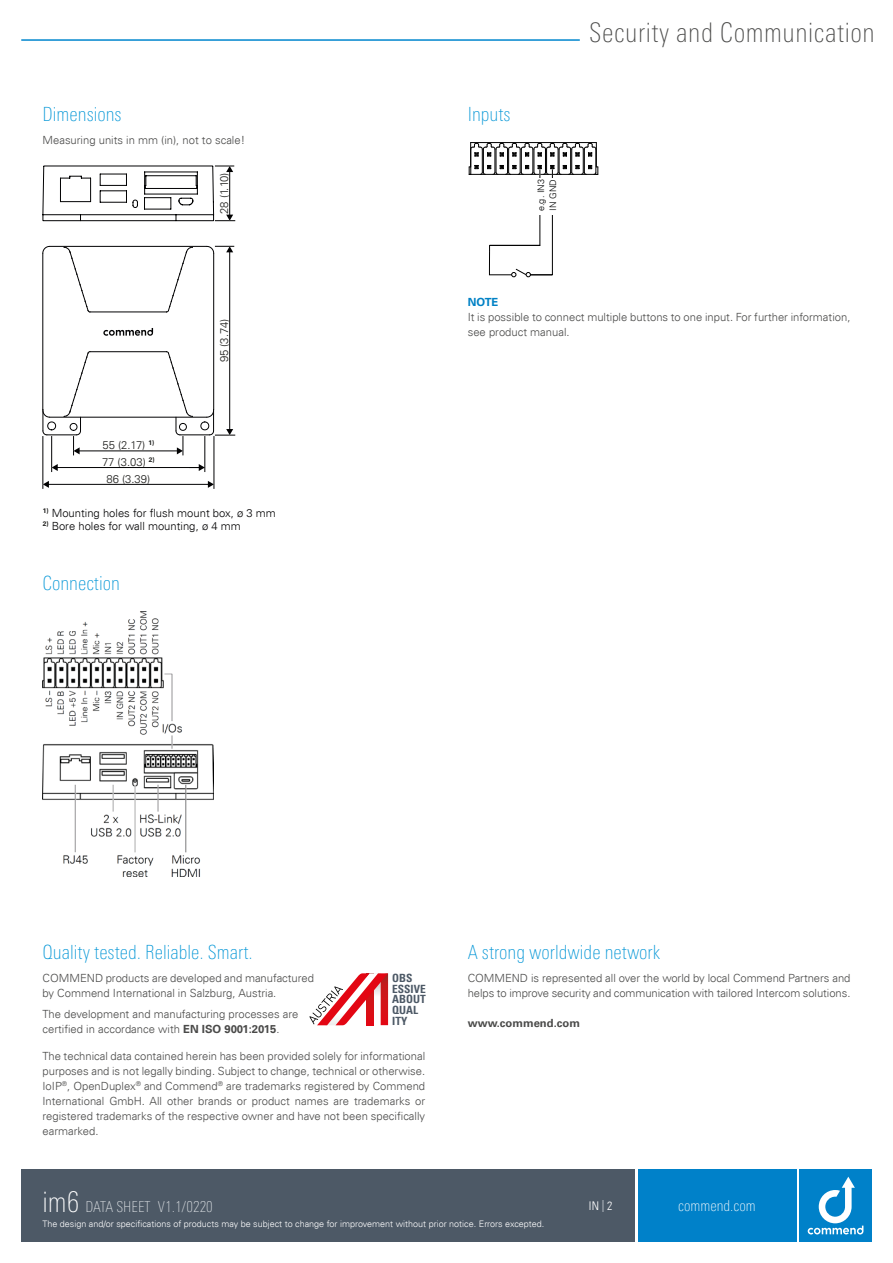
<style>
.page{position:relative;width:893px;height:1263px;background:#fff}
.page>*{position:absolute;margin:0;border:0;box-sizing:border-box;transform-origin:0 0}
.t1{font:100 condensed 27px "Univers Next Pro";letter-spacing:.02em;color:#4a4a49}
.t2{font:100 condensed 19.5px "Univers Next Pro";color:#0095d6}
.t3{font:100 condensed 15px "Univers Next Pro";color:#e0e4e7}
.t4{font:100 condensed 15px "Univers Next Pro";color:#fff}
.t5{font:12px "Univers Com 47 Light Cond";color:#fff}
.t6{font:11.4px/10.9px "Univers Com 67 Bold Cond";color:#4d5966}
.t7{font:300 11.25px/15px "Univers Com 45";color:#4a4a49}
.t8{font:300 11.25px "Univers Com 45";color:#020203}
.t9{font:300 11.25px/16.8px "Univers Com 45";color:#1e1e1c;text-align:center}
.t10{font:700 11.25px "Univers Com 65";color:#4a4a49}
.t11{font:700 11.25px "Univers Com 65";color:#0081c5}
.t12{font:300 9px "Univers Com 45";color:#fff}
.t13{font:300 9px/12px "Univers Com 45";color:#010202}
.s1{font-family:"Univers Com 65";font-weight:700}
.s2{font-size:28.5px;color:#fff}
.s3{color:#e0e4e7}
</style>
<div class="page">
<div style="left:799px;top:1169px;width:73px;height:73px;background:#0081c9"></div>
<div style="left:638px;top:1169px;width:158px;height:73px;background:#0081c9"></div>
<svg style="left:808px;top:1177px;width:55px;height:57px"></svg>
<svg style="left:309px;top:973px;width:79px;height:52px"></svg>
<hr style="left:21px;top:39px;width:559px;height:2px;background:#0086ce">
<div style="left:21px;top:1169px;width:614px;height:73px;background:#4d5966"></div>
<hr style="left:47px;top:435px;width:30px;height:1px;background:#020203">
<hr style="left:180px;top:435px;width:30px;height:1px;background:#020203">
<hr style="left:90px;top:351px;width:77px;height:1px;background:#020203">
<svg style="left:43px;top:246px;width:7px;height:7px"></svg>
<hr style="left:90px;top:312px;width:77px;height:1px;background:#020203">
<hr style="left:213px;top:253px;width:1px;height:156px;background:#020203">
<hr style="left:43px;top:253px;width:1px;height:156px;background:#020203">
<svg style="left:43px;top:409px;width:13px;height:26px"></svg>
<hr style="left:50px;top:417px;width:157px;height:1px;background:#020203">
<hr style="left:50px;top:246px;width:157px;height:1px;background:#020203">
<svg style="left:166px;top:247px;width:27px;height:66px"></svg>
<svg style="left:64px;top:247px;width:27px;height:66px"></svg>
<svg style="left:103px;top:328px;width:50px;height:8px"></svg>
<hr style="left:79px;top:451px;width:99px;height:1px;background:#020203">
<svg style="left:64px;top:351px;width:27px;height:104px"></svg>
<svg style="left:166px;top:351px;width:27px;height:104px"></svg>
<hr style="left:229px;top:251px;width:1px;height:179px;background:#020203">
<svg style="left:206px;top:246px;width:28px;height:8px"></svg>
<svg style="left:200px;top:409px;width:35px;height:27px"></svg>
<hr style="left:51px;top:436px;width:1px;height:35px;background:#020203">
<hr style="left:57px;top:467px;width:143px;height:1px;background:#020203">
<svg style="left:52px;top:464px;width:6px;height:7px"></svg>
<svg style="left:190px;top:464px;width:15px;height:7px"></svg>
<hr style="left:205px;top:436px;width:1px;height:35px;background:#020203">
<hr style="left:43px;top:436px;width:1px;height:52px;background:#020203">
<hr style="left:48px;top:484px;width:161px;height:1px;background:#020203">
<svg style="left:43px;top:481px;width:6px;height:7px"></svg>
<svg style="left:208px;top:481px;width:6px;height:7px"></svg>
<hr style="left:214px;top:436px;width:1px;height:52px;background:#020203">
<svg style="left:43px;top:166px;width:192px;height:55px"></svg>
<img style="left:43px;top:611px;width:170px;height:265px">
<svg style="left:469px;top:142px;width:129px;height:135px"></svg>
<h2 class="t2" style="left:43px;top:103px;width:81px">Dimensions</h2>
<h2 class="t2" style="left:468px;top:103px;width:44px">Inputs</h2>
<p class="t7" style="left:43px;top:133px;width:204px">Measuring units in mm (in), not to scale!</p>
<p class="t9" style="left:216px;top:214px;width:43px;rotate:-90deg">28 (1.10)</p>
<p class="t13" style="left:535px;top:211px;width:33px;rotate:-90deg">e.g. IN3<br>IN GND</p>
<h1 class="t1" style="left:589px;top:17px;width:287px">Security and Communication</h1>
<p class="t9" style="left:102px;top:437px;width:54px">55 (2.17) <sup>1)<br></sup>77 (3.03) <sup>2)<br></sup>86 (3.39)</p>
<p class="t9" style="left:216px;top:362px;width:45px;rotate:-90deg">95 (3.74)</p>
<p class="t8" style="left:43px;top:506px;width:234px"><sup>1)</sup> Mounting holes for flush mount box, ø 3 mm</p>
<p class="t8" style="left:43px;top:519px;width:199px"><sup>2)</sup> Bore holes for wall mounting, ø 4 mm</p>
<h2 class="t2" style="left:43px;top:572px;width:79px">Connection</h2>
<p class="t11" style="left:468px;top:296px;width:32px">NOTE</p>
<p class="t7" style="left:468px;top:310px;width:384px">It is possible to connect multiple buttons to one input. For further information, see product manual.</p>
<h2 class="t2" style="left:43px;top:941px;width:212px">Quality tested. Reliable. Smart.</h2>
<p class="t7" style="left:43px;top:971px;width:273px">COMMEND products are developed and manufactured by Commend International in Salzburg, Austria.</p>
<p class="t7" style="left:43px;top:1007px;width:258px">The development and manufacturing processes are certified in accordance with <span class="s1">EN ISO 9001:2015</span>.</p>
<p class="t7" style="left:43px;top:1049px;width:384px;text-align:justify">The technical data contained herein has been provided solely for informational purposes and is not legally binding. Subject to change, technical or otherwise.<br>IoIP<sup>®</sup>, OpenDuplex<sup>®</sup> and Commend<sup>®</sup> are trademarks registered by Commend International GmbH. All other brands or product names are trademarks or registered trademarks of the respective owner and have not been specifically earmarked.</p>
<p class="t6" style="left:392px;top:972px;width:35px">OBS<br>ESSIVE<br>ABOUT<br>QUAL<br>ITY</p>
<h3 class="t3" style="left:43px;top:1198px;width:172px"><span class="s2">im6</span> DATA SHEET V1.1/0220</h3>
<h2 class="t2" style="left:468px;top:941px;width:194px">A strong worldwide network</h2>
<p class="t7" style="left:468px;top:971px;width:384px">COMMEND is represented all over the world by local Commend Partners and helps to improve security and communication with tailored Intercom solutions.</p>
<p class="t10" style="left:468px;top:1016px;width:114px">www.commend.com</p>
<p class="t5" style="left:589px;top:1198px;width:25px">IN <span class="s3">|</span> 2</p>
<h3 class="t4" style="left:678px;top:1197px;width:79px">commend.com</h3>
<p class="t12" style="left:43px;top:1218px;width:503px">The design and/or specifications of products may be subject to change for improvement without prior notice. Errors excepted.</p>
</div>
